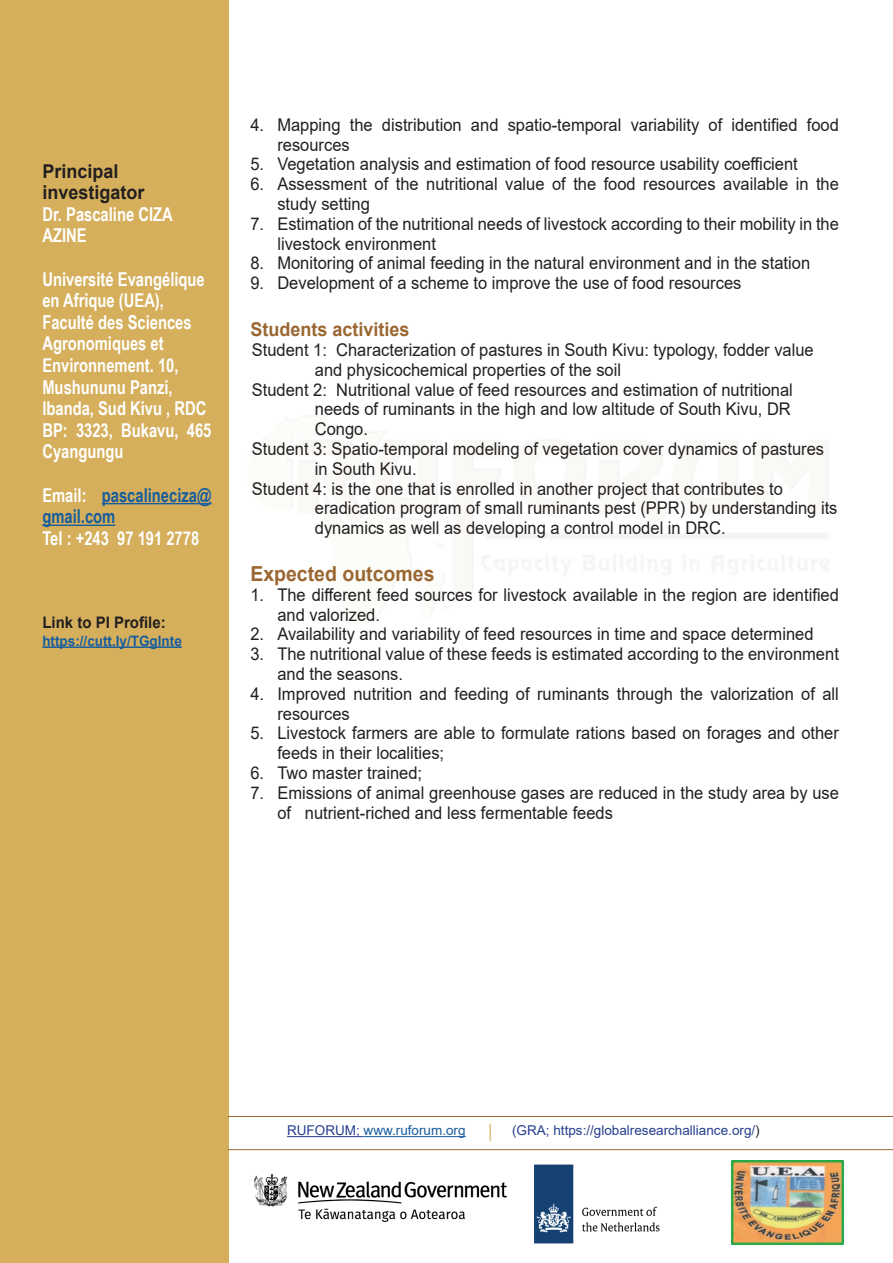
<style>
.page{position:relative;width:893px;height:1263px;background:#fff}
.page>*{position:absolute;margin:0;border:0;box-sizing:border-box;transform-origin:0 0}
.t1{font:700 20.7px "Arial";color:#9a6732;scale:.94 1}
.t2{font:700 19.05px/21.6px "Arial Narrow";color:#fff;scale:.94 1}
.t3{font:700 19.05px/21.6px "Arial Narrow";color:#175d9e;scale:.94 1}
.t4{font:700 19.05px/21.6px "Arial";color:#231f20;scale:.94 1}
.t5{font:700 19.05px "Arial";color:#9a6732;scale:.94 1}
.t6{font:17.55px/19.8px "Arial";color:#231f20;scale:.94 1}
.t7{font:700 15.9px "Arial";color:#231f20;scale:.94 1}
.t8{font:700 14.25px "Arial";color:#175d9e;scale:.94 1}
.t9{font:13.5px "Arial";color:#253f8e}
.t10{font:13.5px "Arial";color:#175d9e}
.s1{color:#fff}
.s2{color:#253f8e}
.s3{color:#231f20}
</style>
<div class="page">
<div style="left:0;top:0;width:229px;height:1263px;background:#d5af5c"></div>
<hr style="left:228px;top:1116px;width:665px;height:1px;background:#9a6732">
<hr style="left:228px;top:1149px;width:665px;height:1px;background:#9a6732">
<hr style="left:102px;top:503px;width:109px;height:1px;background:#175d9e">
<hr style="left:42px;top:525px;width:73px;height:1px;background:#175d9e">
<hr style="left:42px;top:646px;width:140px;height:2px;background:#175d9e">
<hr style="left:287px;top:1136px;width:77px;height:1px;background:#253f8e">
<hr style="left:364px;top:1136px;width:102px;height:1px;background:#175d9e">
<svg style="left:490px;top:1124px;width:1px;height:17px"></svg>
<img style="left:254px;top:1175px;width:252px;height:46px">
<img style="left:534px;top:1164px;width:126px;height:80px">
<img style="left:732px;top:1160px;width:111px;height:85px">
<p class="t4" style="left:42px;top:160px;width:110px">Principal investigator</p>
<p class="t2" style="left:42px;top:202px;width:140px">Dr. Pascaline CIZA<br>AZINE</p>
<p class="t2" style="left:42px;top:267px;width:176px">Université Evangélique en Afrique (UEA),<br>Faculté des Sciences<br>Agronomiques et<br>Environnement. 10,<br>Mushununu Panzi,<br>Ibanda, Sud Kivu , RDC</p>
<p class="t2" style="left:42px;top:418px;width:181px">BP: 3323, Bukavu, 465<br>Cyangungu</p>
<p class="t3" style="left:42px;top:483px;width:181px"><span class="s1">Email:</span> pascalineciza@ gmail.com</p>
<p class="t2" style="left:42px;top:526px;width:168px">Tel : +243 97 191 2778</p>
<p class="t7" style="left:42px;top:611px;width:133px">Link to PI Profile:</p>
<p class="t8" style="left:42px;top:631px;width:150px">https://cutt.ly/TGglnte</p>
<p class="t6" style="left:277px;top:115px;width:599px;text-indent:-27px">4. Mapping the distribution and spatio-temporal variability of identified food resources</p>
<p class="t6" style="left:250px;top:154px;width:584px">5. Vegetation analysis and estimation of food resource usability coefficient</p>
<p class="t6" style="left:277px;top:174px;width:599px;text-indent:-27px">6. Assessment of the nutritional value of the food resources available in the study setting</p>
<p class="t6" style="left:277px;top:214px;width:599px;text-indent:-27px">7. Estimation of the nutritional needs of livestock according to their mobility in the livestock environment</p>
<p class="t6" style="left:250px;top:253px;width:597px">8. Monitoring of animal feeding in the natural environment and in the station</p>
<p class="t6" style="left:250px;top:273px;width:524px">9. Development of a scheme to improve the use of food resources</p>
<p class="t5" style="left:250px;top:316px;width:171px">Students activities</p>
<p class="t6" style="left:315px;top:340px;width:532px;text-indent:-63px">Student 1: Characterization of pastures in South Kivu: typology, fodder value and physicochemical properties of the soil</p>
<p class="t6" style="left:315px;top:379px;width:510px;text-indent:-63px">Student 2: Nutritional value of feed resources and estimation of nutritional needs of ruminants in the high and low altitude of South Kivu, DR<br>Congo.</p>
<p class="t6" style="left:315px;top:439px;width:543px;text-indent:-63px">Student 3: Spatio-temporal modeling of vegetation cover dynamics of pastures in South Kivu.</p>
<p class="t6" style="left:315px;top:478px;width:558px;text-indent:-63px">Student 4: is the one that is enrolled in another project that contributes to eradication program of small ruminants pest (PPR) by understanding its dynamics as well as developing a control model in DRC.</p>
<p class="t1" style="left:250px;top:559px;width:197px">Expected outcomes</p>
<p class="t6" style="left:277px;top:584px;width:599px;text-indent:-27px">1. The different feed sources for livestock available in the region are identified and valorized.</p>
<p class="t6" style="left:250px;top:624px;width:601px">2. Availability and variability of feed resources in time and space determined</p>
<p class="t6" style="left:277px;top:644px;width:599px;text-indent:-27px">3. The nutritional value of these feeds is estimated according to the environment and the seasons.</p>
<p class="t6" style="left:277px;top:683px;width:599px;text-indent:-27px">4. Improved nutrition and feeding of ruminants through the valorization of all resources</p>
<p class="t6" style="left:277px;top:723px;width:599px;text-indent:-27px">5. Livestock farmers are able to formulate rations based on forages and other feeds in their localities;</p>
<p class="t6" style="left:250px;top:763px;width:184px">6. Two master trained;</p>
<p class="t6" style="left:277px;top:782px;width:599px;text-indent:-27px">7. Emissions of animal greenhouse gases are reduced in the study area by use of nutrient-riched and less fermentable feeds</p>
<p class="t10" style="left:287px;top:1121px;width:180px"><span class="s2">RUFORUM;</span> www.ruforum.org</p>
<p class="t9" style="left:512px;top:1121px;width:249px">(GRA; https://globalresearchalliance.org/<span class="s3">)</span></p>
</div>
